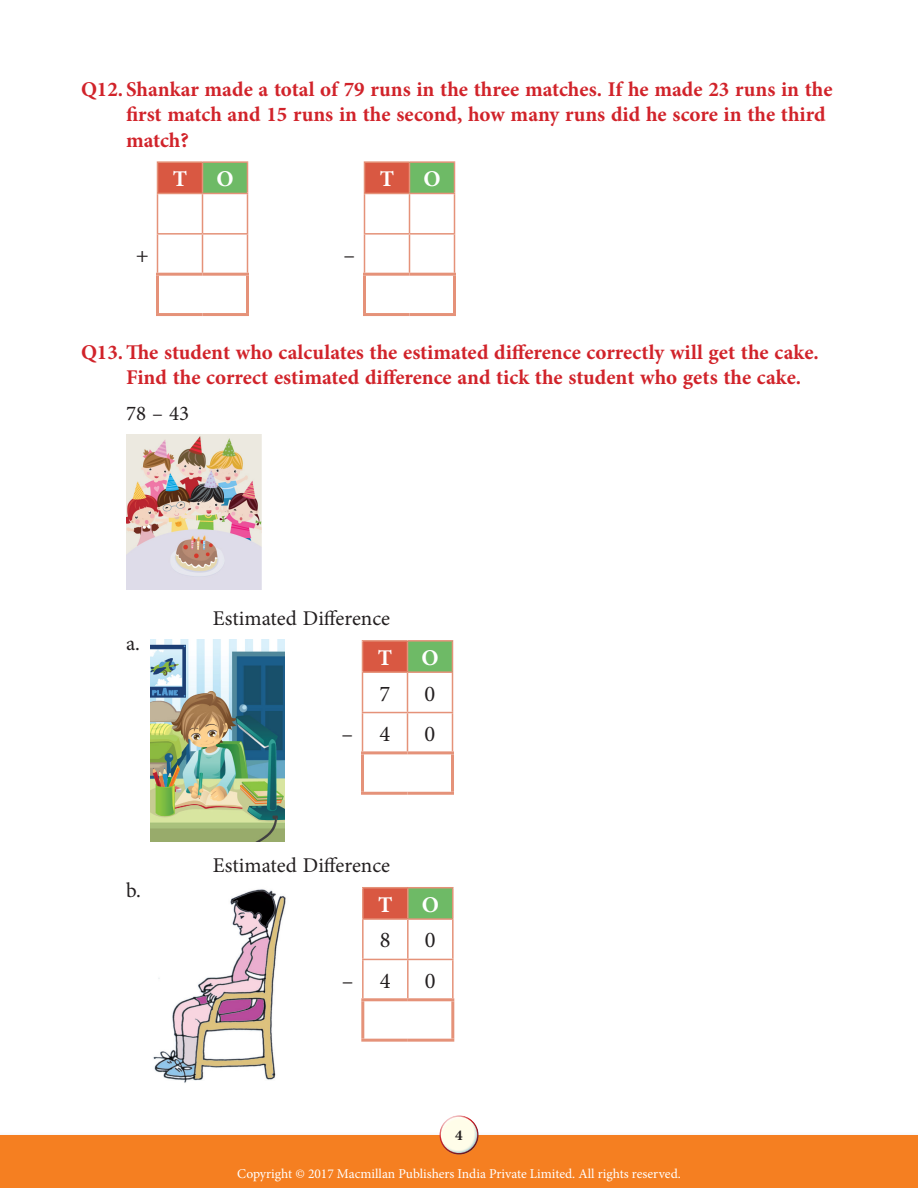
<style>
.page{position:relative;width:918px;height:1188px;background:#fff}
.page>*{position:absolute;margin:0;border:0;box-sizing:border-box;transform-origin:0 0}
.t1{font:22.5px "Minion Pro";color:#231f20}
.t2{font:700 22.5px "Minion Pro";color:#fff}
.Question{font:700 21px/25.2px "Minion Pro";color:#d1232a}
.body_first{font:21px "Minion Pro";color:#231f20}
.t3{font:700 15px "Minion Pro";color:#231f20}
.t4{font:13.5px "Minion Pro";color:#fff}
</style>
<div class="page">
<div style="left:0;top:1131px;width:918px;height:57px;background:#fbfbfb"></div>
<div style="left:0;top:1135px;width:918px;height:53px;background:#f57f21"></div>
<div style="left:437px;top:1113px;width:42px;height:34px;background:#fff;opacity:.75"></div>
<div style="left:438px;top:1118px;width:41px;height:37px;background:#0970b9;opacity:.75"></div>
<div style="left:158px;top:162px;width:44px;height:31px;background:#d95842"></div>
<div style="left:202px;top:162px;width:46px;height:31px;background:#6eba66"></div>
<svg style="left:158px;top:194px;width:89px;height:79px"></svg>
<hr style="left:157px;top:161px;width:45px;height:2px;background:#e59279">
<hr style="left:157px;top:163px;width:1px;height:30px;background:#e59279">
<hr style="left:202px;top:161px;width:46px;height:2px;background:#e59279">
<hr style="left:202px;top:163px;width:1px;height:30px;background:#e59279">
<hr style="left:247px;top:163px;width:1px;height:30px;background:#e59279">
<hr style="left:157px;top:193px;width:45px;height:1px;background:#e59279">
<hr style="left:157px;top:194px;width:1px;height:39px;background:#e59279">
<hr style="left:202px;top:193px;width:46px;height:1px;background:#e59279">
<hr style="left:202px;top:194px;width:1px;height:39px;background:#e59279">
<hr style="left:247px;top:194px;width:1px;height:39px;background:#e59279">
<hr style="left:157px;top:233px;width:45px;height:2px;background:#e59279">
<hr style="left:157px;top:235px;width:1px;height:38px;background:#e59279">
<hr style="left:202px;top:233px;width:46px;height:2px;background:#e59279">
<hr style="left:202px;top:235px;width:1px;height:38px;background:#e59279">
<hr style="left:247px;top:235px;width:1px;height:38px;background:#e59279">
<hr style="left:156px;top:273px;width:46px;height:3px;background:#e59279">
<hr style="left:156px;top:276px;width:3px;height:37px;background:#e59279">
<hr style="left:202px;top:273px;width:47px;height:3px;background:#e59279">
<hr style="left:246px;top:276px;width:3px;height:37px;background:#e59279">
<hr style="left:156px;top:313px;width:46px;height:3px;background:#e59279">
<hr style="left:202px;top:313px;width:47px;height:3px;background:#e59279">
<div style="left:364px;top:162px;width:46px;height:31px;background:#d95842"></div>
<div style="left:410px;top:162px;width:44px;height:31px;background:#6eba66"></div>
<svg style="left:365px;top:194px;width:89px;height:79px"></svg>
<hr style="left:364px;top:161px;width:46px;height:2px;background:#e59279">
<hr style="left:364px;top:163px;width:1px;height:30px;background:#e59279">
<hr style="left:410px;top:161px;width:45px;height:2px;background:#e59279">
<hr style="left:409px;top:163px;width:1px;height:30px;background:#e59279">
<hr style="left:454px;top:163px;width:1px;height:30px;background:#e59279">
<hr style="left:364px;top:193px;width:46px;height:1px;background:#e59279">
<hr style="left:364px;top:194px;width:1px;height:39px;background:#e59279">
<hr style="left:410px;top:193px;width:45px;height:1px;background:#e59279">
<hr style="left:409px;top:194px;width:1px;height:39px;background:#e59279">
<hr style="left:454px;top:194px;width:1px;height:39px;background:#e59279">
<hr style="left:364px;top:233px;width:46px;height:2px;background:#e59279">
<hr style="left:364px;top:235px;width:1px;height:38px;background:#e59279">
<hr style="left:410px;top:233px;width:45px;height:2px;background:#e59279">
<hr style="left:409px;top:235px;width:1px;height:38px;background:#e59279">
<hr style="left:454px;top:235px;width:1px;height:38px;background:#e59279">
<hr style="left:363px;top:273px;width:47px;height:3px;background:#e59279">
<hr style="left:363px;top:276px;width:3px;height:37px;background:#e59279">
<hr style="left:410px;top:273px;width:46px;height:3px;background:#e59279">
<hr style="left:453px;top:276px;width:3px;height:37px;background:#e59279">
<hr style="left:363px;top:313px;width:47px;height:3px;background:#e59279">
<hr style="left:410px;top:313px;width:46px;height:3px;background:#e59279">
<img style="left:126px;top:435px;width:135px;height:155px">
<img style="left:150px;top:639px;width:135px;height:202px">
<hr style="left:362px;top:640px;width:46px;height:2px;background:#e59279">
<hr style="left:408px;top:640px;width:45px;height:2px;background:#e59279">
<svg style="left:362px;top:642px;width:91px;height:150px"></svg>
<hr style="left:362px;top:671px;width:46px;height:2px;background:#e59279">
<hr style="left:362px;top:673px;width:1px;height:39px;background:#e59279">
<hr style="left:408px;top:671px;width:45px;height:2px;background:#e59279">
<hr style="left:407px;top:673px;width:1px;height:39px;background:#e59279">
<hr style="left:452px;top:673px;width:1px;height:39px;background:#e59279">
<hr style="left:362px;top:712px;width:46px;height:1px;background:#e59279">
<hr style="left:362px;top:713px;width:1px;height:38px;background:#e59279">
<hr style="left:408px;top:712px;width:45px;height:1px;background:#e59279">
<hr style="left:407px;top:713px;width:1px;height:38px;background:#e59279">
<hr style="left:452px;top:713px;width:1px;height:38px;background:#e59279">
<hr style="left:361px;top:751px;width:47px;height:3px;background:#e59279">
<hr style="left:361px;top:754px;width:3px;height:38px;background:#e59279">
<hr style="left:408px;top:751px;width:46px;height:3px;background:#e59279">
<hr style="left:451px;top:754px;width:3px;height:38px;background:#e59279">
<hr style="left:361px;top:792px;width:47px;height:3px;background:#e59279">
<hr style="left:408px;top:792px;width:46px;height:3px;background:#e59279">
<img style="left:153px;top:889px;width:133px;height:194px">
<div style="left:363px;top:888px;width:45px;height:31px;background:#d95842"></div>
<div style="left:408px;top:888px;width:45px;height:31px;background:#6eba66"></div>
<svg style="left:364px;top:958px;width:88px;height:81px"></svg>
<hr style="left:362px;top:887px;width:46px;height:1px;background:#e59279">
<hr style="left:362px;top:888px;width:2px;height:30px;background:#e59279">
<hr style="left:408px;top:887px;width:46px;height:1px;background:#e59279">
<hr style="left:407px;top:888px;width:2px;height:30px;background:#e59279">
<hr style="left:452px;top:888px;width:2px;height:30px;background:#e59279">
<hr style="left:362px;top:918px;width:46px;height:2px;background:#e59279">
<hr style="left:362px;top:920px;width:2px;height:39px;background:#e59279">
<hr style="left:408px;top:918px;width:46px;height:2px;background:#e59279">
<hr style="left:407px;top:920px;width:2px;height:39px;background:#e59279">
<hr style="left:452px;top:920px;width:2px;height:39px;background:#e59279">
<hr style="left:362px;top:959px;width:46px;height:1px;background:#e59279">
<hr style="left:362px;top:960px;width:2px;height:38px;background:#e59279">
<hr style="left:408px;top:959px;width:46px;height:1px;background:#e59279">
<hr style="left:407px;top:960px;width:2px;height:38px;background:#e59279">
<hr style="left:452px;top:960px;width:2px;height:38px;background:#e59279">
<hr style="left:361px;top:998px;width:47px;height:3px;background:#e59279">
<hr style="left:361px;top:1001px;width:3px;height:38px;background:#e59279">
<hr style="left:408px;top:998px;width:46px;height:3px;background:#e59279">
<hr style="left:451px;top:1001px;width:3px;height:38px;background:#e59279">
<hr style="left:361px;top:1039px;width:47px;height:3px;background:#e59279">
<hr style="left:408px;top:1039px;width:46px;height:3px;background:#e59279">
<p class="Question" style="left:126px;top:77px;width:708px;text-indent:-45px">Q12. Shankar made a total of 79 runs in the three matches. If he made 23 runs in the first match and 15 runs in the second, how many runs did he score in the third match?</p>
<p class="t2" style="left:173px;top:163px;width:16px">T</p>
<p class="t2" style="left:216px;top:163px;width:19px">O</p>
<p class="t2" style="left:380px;top:163px;width:16px">T</p>
<p class="t2" style="left:423px;top:163px;width:19px">O</p>
<p class="t1" style="left:136px;top:240px;width:15px">+</p>
<p class="t1" style="left:344px;top:240px;width:13px">–</p>
<p class="Question" style="left:126px;top:340px;width:694px;text-indent:-45px">Q13.The student who calculates the estimated difference correctly will get the cake.<br>Find the correct estimated difference and tick the student who gets the cake.</p>
<p class="body_first" style="left:126px;top:399px;width:65px">78 – 43</p>
<p class="body_first" style="left:126px;top:630px;width:16px">a.</p>
<p class="body_first" style="left:126px;top:877px;width:16px">b.</p>
<p class="body_first" style="left:213px;top:604px;width:179px">Estimated Difference</p>
<p class="t2" style="left:378px;top:642px;width:16px">T</p>
<p class="t2" style="left:421px;top:642px;width:19px">O</p>
<p class="t1" style="left:380px;top:678px;width:12px">7</p>
<p class="t1" style="left:425px;top:678px;width:12px">0</p>
<p class="t1" style="left:342px;top:719px;width:50px">– 4</p>
<p class="t1" style="left:425px;top:719px;width:12px">0</p>
<p class="body_first" style="left:213px;top:851px;width:179px">Estimated Difference</p>
<p class="t2" style="left:378px;top:889px;width:16px">T</p>
<p class="t2" style="left:422px;top:889px;width:19px">O</p>
<p class="t1" style="left:380px;top:925px;width:12px">8</p>
<p class="t1" style="left:425px;top:925px;width:12px">0</p>
<p class="t1" style="left:342px;top:966px;width:50px">– 4</p>
<p class="t1" style="left:425px;top:966px;width:12px">0</p>
<p class="t3" style="left:455px;top:1125px;width:9px">4</p>
<p class="t4" style="left:237px;top:1165px;width:445px">Copyright © 2017 Macmillan Publishers India Private Limited. All rights reserved.</p>
</div>
